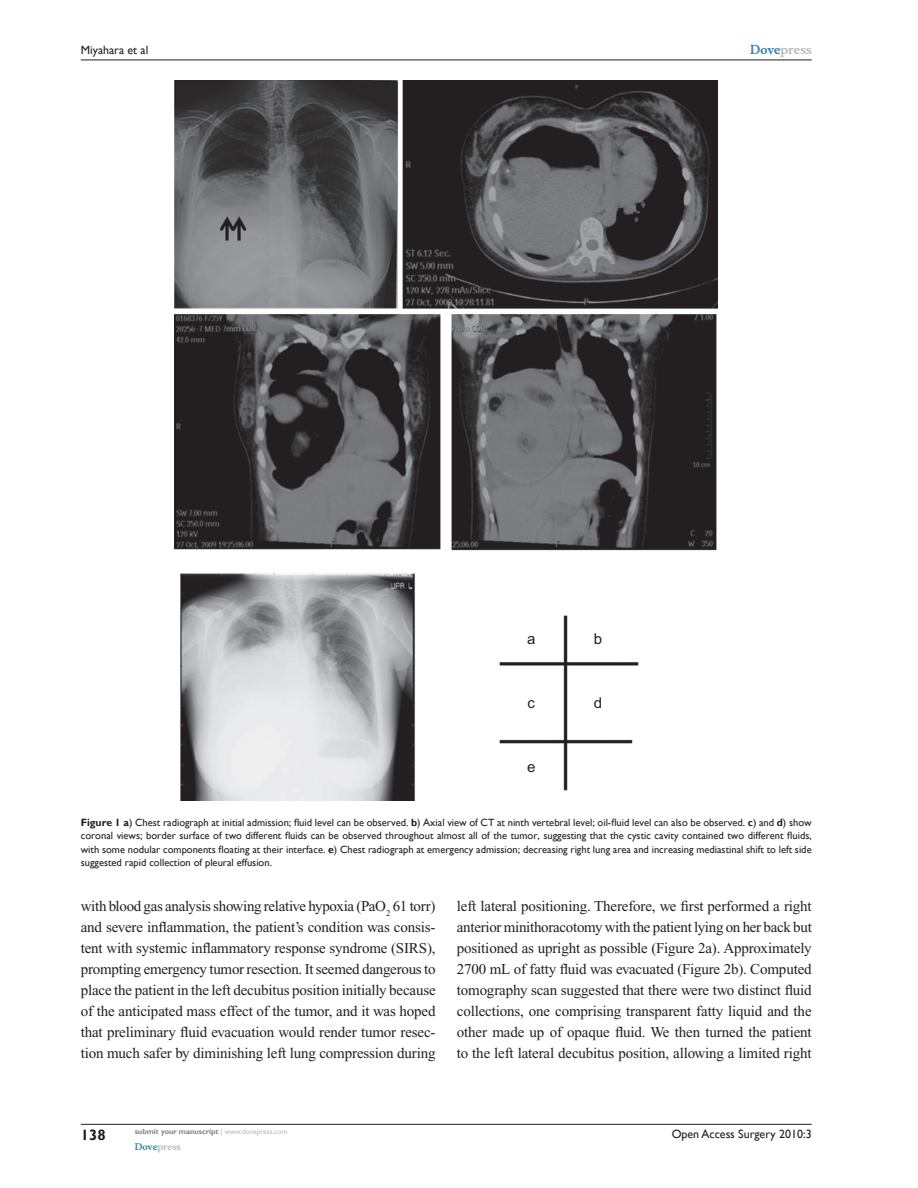
<style>
.page{position:relative;width:918px;height:1188px;background:#fff}
.page>*{position:absolute;margin:0;border:0;box-sizing:border-box;transform-origin:0 0}
.t1{font:15px/21px "Times New Roman";letter-spacing:-.01em;color:#231f20;text-align:justify}
.t2{font:15px "Arial";color:#231f20}
.t3{font:700 15px "Gill Sans";color:#231f20}
.t4{font:12px "Gill Sans";color:#231f20}
.t5{font:700 12px "Musee";color:#b8b9bc}
.t6{font:10.5px/13.5px "Gill Sans";color:#231f20;text-align:justify}
.t7{font:700 9px "Musee";color:#b8b9bc}
.t8{font:700 7.5px "Gill Sans";color:#808285}
.s1{color:#3485ae}
.s2{font-weight:700}
.s3{font-weight:400;color:#b8b9bc}
</style>
<div class="page">
<hr style="left:81px;top:1124px;width:731px;height:1px;background:#231f20">
<hr style="left:81px;top:60px;width:731px;height:1px;background:#231f20">
<img style="left:175px;top:81px;width:543px;height:720px">
<p class="t4" style="left:81px;top:43px;width:69px">Miyahara et al</p>
<p class="t5" style="left:750px;top:43px;width:63px"><span class="s1">Dove</span>press</p>
<p class="t2" style="left:527px;top:631px;width:10px">a</p>
<p class="t2" style="left:594px;top:631px;width:10px">b</p>
<p class="t2" style="left:528px;top:694px;width:9px">c</p>
<p class="t2" style="left:594px;top:694px;width:10px">d</p>
<p class="t2" style="left:527px;top:758px;width:10px">e</p>
<p class="t6" style="left:81px;top:816px;width:732px"><span class="s2">Figure 1 a</span>) Chest radiograph at initial admission; fluid level can be observed. <span class="s2">b</span>) Axial view of CT at ninth vertebral level; oil-fluid level can also be observed. <span class="s2">c</span>) and <span class="s2">d</span>) show coronal views; border surface of two different fluids can be observed throughout almost all of the tumor, suggesting that the cystic cavity contained two different fluids, with some nodular components floating at their interface. <span class="s2">e</span>) Chest radiograph at emergency admission; decreasing right lung area and increasing mediastinal shift to left side suggested rapid collection of pleural effusion.</p>
<p class="t1" style="left:81px;top:895px;width:356px">with blood gas analysis showing relative hypoxia (PaO<sub>2</sub> 61 torr) and severe inflammation, the patient’s condition was consis&shy;tent with systemic inflammatory response syndrome (SIRS), prompting emergency tumor resection. It seemed dangerous to place the patient in the left decubitus position initially because of the anticipated mass effect of the tumor, and it was hoped that preliminary fluid evacuation would render tumor resec&shy;tion much safer by diminishing left lung compression during</p>
<p class="t1" style="left:457px;top:895px;width:356px">left lateral positioning. Therefore, we first performed a right anterior minithoracotomy with the patient lying on her back but positioned as upright as possible (Figure 2a). Approximately 2700 mL of fatty fluid was evacuated (Figure 2b). Computed tomography scan suggested that there were two distinct fluid collections, one comprising transparent fatty liquid and the other made up of opaque fluid. We then turned the patient to the left lateral decubitus position, allowing a limited right</p>
<p class="t3" style="left:81px;top:1126px;width:26px">138</p>
<p class="t8" style="left:135px;top:1127px;width:154px">submit your manuscript <span class="s3">| www.dovepress.com</span></p>
<p class="t7" style="left:135px;top:1141px;width:48px"><span class="s1">Dove</span>press</p>
<p class="t4" style="left:672px;top:1127px;width:142px">Open Access Surgery 2010:3</p>
</div>
